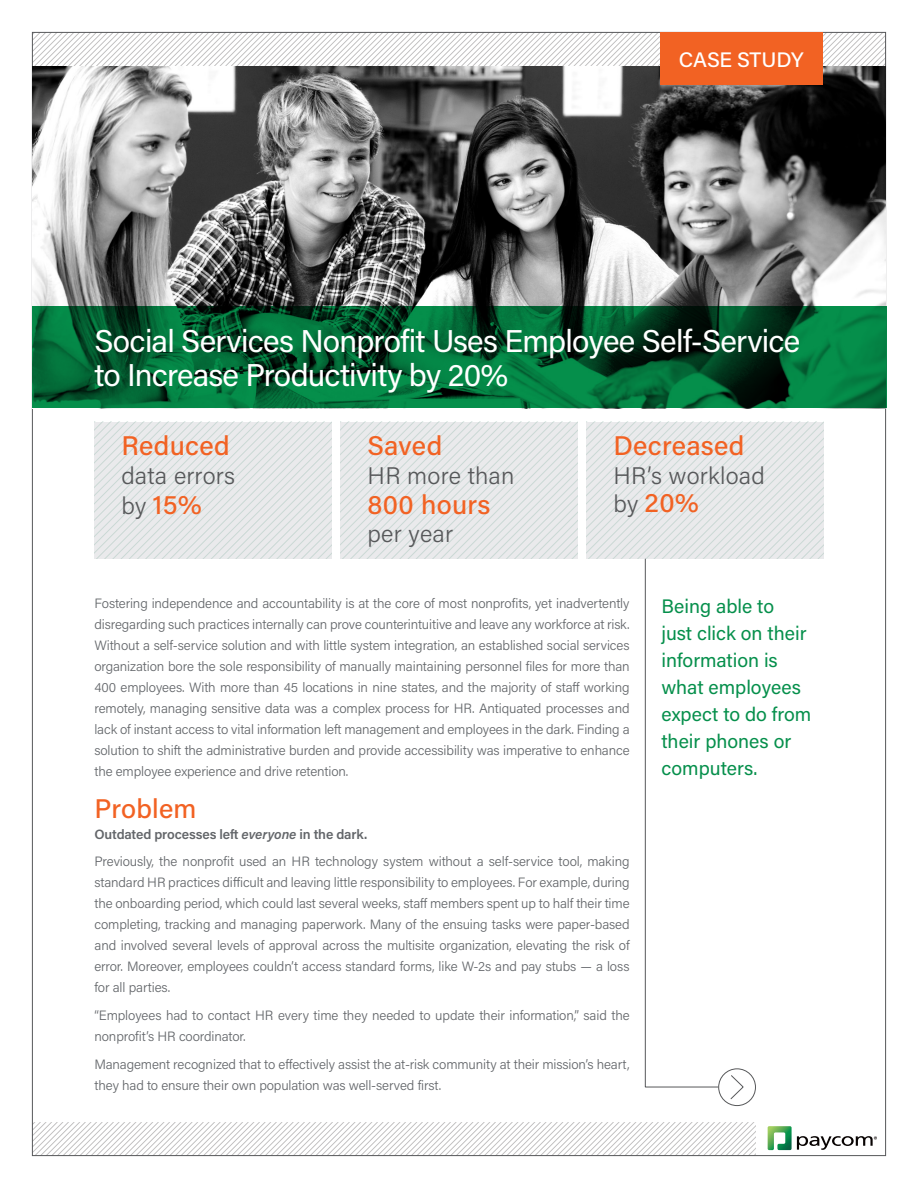
<style>
.page{position:relative;width:918px;height:1188px;background:#fff}
.page>*{position:absolute;margin:0;border:0;box-sizing:border-box;transform-origin:0 0}
.t1{font:31.5px/34.5px "Acumin Pro";letter-spacing:-.02em;color:#fff}
.t2{font:500 27px "Acumin Pro";letter-spacing:.01em;color:#f26223}
.t3{font:300 24px "Acumin Pro";letter-spacing:.01em;color:#57585a}
.acumin_callout{font:500 21px "Acumin Pro";letter-spacing:-.015em;color:#fff}
.t4{font:19.5px/27px "Acumin Pro";color:#058f4b}
.t5{font:300 13.5px/21px "Acumin Pro";letter-spacing:-.01em;color:#63666a;text-align:justify}
.t6{font:600 13.5px "Acumin Pro";letter-spacing:-.01em;color:#63666a}
.s1{font-weight:300;font-size:24px;color:#57585a}
.s2{font-style:italic}
</style>
<div class="page">
<svg style="left:34px;top:34px;width:850px;height:32px"></svg>
<svg style="left:31px;top:1122px;width:856px;height:34px"></svg>
<img style="left:32px;top:66px;width:854px;height:241px">
<div style="left:660px;top:32px;width:162px;height:53px;background:#f26223"></div>
<svg style="left:32px;top:307px;width:855px;height:101px;background:#025f32"></svg>
<svg style="left:340px;top:422px;width:238px;height:136px;background:#e4e6e7"></svg>
<svg style="left:94px;top:422px;width:238px;height:136px;background:#e4e6e7"></svg>
<svg style="left:719px;top:1069px;width:36px;height:37px"></svg>
<div style="left:718px;top:1069px;width:38px;height:37px;border:1px solid #57585a;border-radius:50%"></div>
<svg style="left:586px;top:422px;width:238px;height:677px"></svg>
<p class="acumin_callout" style="left:679px;top:45px;width:126px">CASE STUDY</p>
<p class="t1" style="left:94px;top:322px;width:707px">Social Services Nonprofit Uses Employee Self-Service to Increase Productivity by 20%</p>
<p class="t2" style="left:122px;top:427px;width:110px">Reduced</p>
<p class="t3" style="left:122px;top:459px;width:115px">data errors</p>
<p class="t2" style="left:122px;top:485px;width:82px"><span class="s1">by</span> 15%</p>
<p class="t2" style="left:367px;top:427px;width:76px">Saved</p>
<p class="t3" style="left:367px;top:459px;width:149px">HR more than</p>
<p class="t2" style="left:367px;top:485px;width:124px">800 hours</p>
<p class="t3" style="left:367px;top:517px;width:87px">per year</p>
<p class="t2" style="left:613px;top:427px;width:133px">Decreased</p>
<p class="t3" style="left:613px;top:459px;width:153px">HR’s workload</p>
<p class="t2" style="left:613px;top:484px;width:87px"><span class="s1">by</span> 20%</p>
<p class="t5" style="left:94px;top:592px;width:537px">Fostering independence and accountability is at the core of most nonprofits, yet inadvertently disregarding such practices internally can prove counterintuitive and leave any workforce at risk.<br>Without a self-service solution and with little system integration, an established social services organization bore the sole responsibility of manually maintaining personnel files for more than 400 employees. With more than 45 locations in nine states, and the majority of staff working remotely, managing sensitive data was a complex process for HR. Antiquated processes and lack of instant access to vital information left management and employees in the dark. Finding a solution to shift the administrative burden and provide accessibility was imperative to enhance the employee experience and drive retention.</p>
<p class="t2" style="left:94px;top:789px;width:104px">Problem</p>
<p class="t6" style="left:94px;top:824px;width:274px">Outdated processes left <span class="s2">everyone</span> in the dark.</p>
<p class="t5" style="left:94px;top:851px;width:537px">Previously, the nonprofit used an HR technology system without a self-service tool, making standard HR practices difficult and leaving little responsibility to employees. For example, during the onboarding period, which could last several weeks, staff members spent up to half their time completing, tracking and managing paperwork. Many of the ensuing tasks were paper-based and involved several levels of approval across the multisite organization, elevating the risk of error. Moreover, employees couldn’t access standard forms, like W-2s and pay stubs — a loss for all parties.</p>
<p class="t5" style="left:94px;top:1004px;width:537px">“Employees had to contact HR every time they needed to update their information,” said the nonprofit’s HR coordinator.</p>
<p class="t5" style="left:94px;top:1053px;width:537px">Management recognized that to effectively assist the at-risk community at their mission’s heart, they had to ensure their own population was well-served first.</p>
<p class="t4" style="left:662px;top:592px;width:151px">Being able to<br>just click on their information is what employees expect to do from their phones or computers.</p>
</div>
